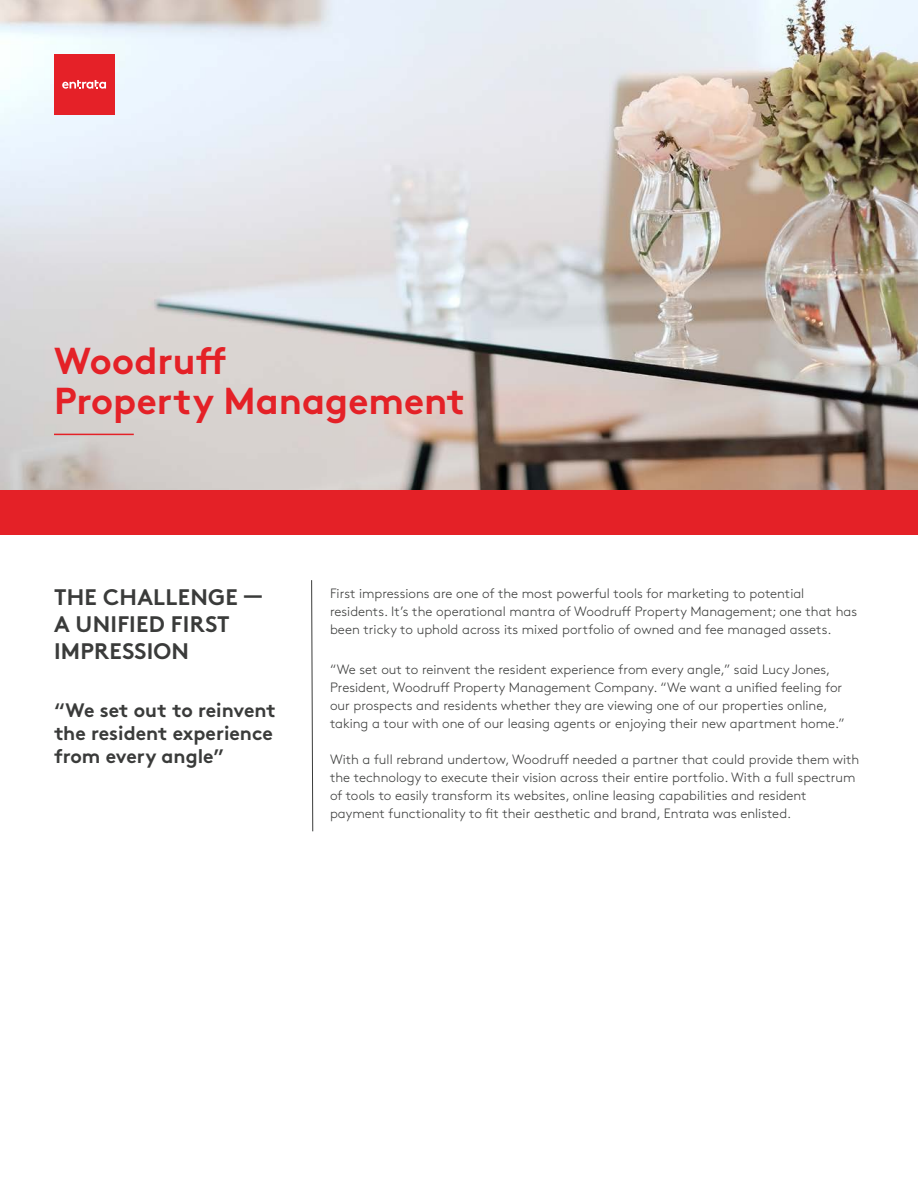
<style>
.page{position:relative;width:918px;height:1188px;background:#fff}
.page>*{position:absolute;margin:0;border:0;box-sizing:border-box;transform-origin:0 0}
.t1{font:700 37.5px "Brown Entrata";color:#e42127}
.t2{font:700 22.5px/27px "Brown Entrata";letter-spacing:.01em;color:#3a3b3a}
.t3{font:700 19.5px/23.4px "Brown Entrata";color:#3a3b3a}
.t4{font:300 13.5px/18px "Brown Entrata";color:#3a3b3a}
</style>
<div class="page">
<img style="left:0;top:0;width:918px;height:490px">
<div style="left:0;top:490px;width:918px;height:44px;background:#e42127"></div>
<svg style="left:311px;top:580px;width:3px;height:252px"></svg>
<hr style="left:54px;top:434px;width:80px;height:1px;background:#e42127">
<div style="left:54px;top:54px;width:60px;height:61px;background:#e52128"></div>
<svg style="left:62px;top:80px;width:44px;height:9px"></svg>
<p class="t1" style="left:54px;top:330px;width:174px">Woodruff</p>
<p class="t1" style="left:54px;top:371px;width:413px">Property Management</p>
<p class="t2" style="left:54px;top:581px;width:210px">THE CHALLENGE —</p>
<p class="t2" style="left:54px;top:608px;width:177px">A UNIFIED FIRST<br>IMPRESSION</p>
<p class="t3" style="left:54px;top:696px;width:223px">“We set out to reinvent the resident experience from every angle”</p>
<p class="t4" style="left:330px;top:584px;width:529px">First impressions are one of the most powerful tools for marketing to potential residents. It’s the operational mantra of Woodruff Property Management; one that has been tricky to uphold across its mixed portfolio of owned and fee managed assets.</p>
<p class="t4" style="left:330px;top:659px;width:516px">“We set out to reinvent the resident experience from every angle,” said Lucy Jones, President, Woodruff Property Management Company. “We want a unified feeling for our prospects and residents whether they are viewing one of our properties online, taking a tour with one of our leasing agents or enjoying their new apartment home.”</p>
<p class="t4" style="left:330px;top:749px;width:531px">With a full rebrand undertow, Woodruff needed a partner that could provide them with the technology to execute their vision across their entire portfolio. With a full spectrum of tools to easily transform its websites, online leasing capabilities and resident payment functionality to fit their aesthetic and brand, Entrata was enlisted.</p>
</div>
